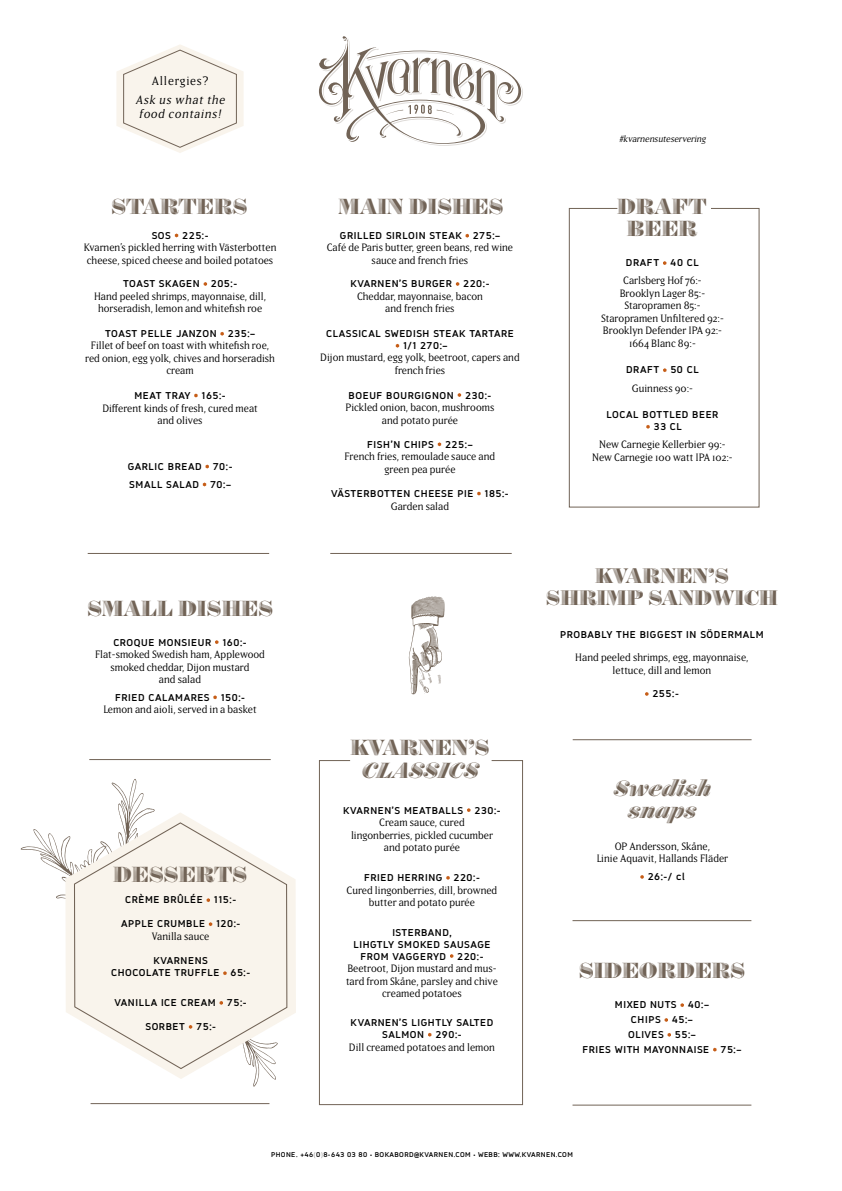
<style>
.page{position:relative;width:842px;height:1191px;background:#fff}
.page>*{position:absolute;margin:0;border:0;box-sizing:border-box;transform-origin:0 0}
.t1{font:25px/22.8px "Obsidian";color:#716356;text-align:center}
.t2{font:italic 25px/22.8px "Obsidian";color:#716356;text-align:center}
.t3{font:24px/22.8px "Obsidian";color:#716356;text-align:center}
.t4{font:italic 12px/14.4px "Matrix IIOT";color:#000}
.t5{font:12px "Matrix IIOT";letter-spacing:.06em;color:#000}
.t6{font:10.5px/12.5px "Matrix IIOT";color:#000;text-align:center}
.t7{font:700 10px/12px "Normung";letter-spacing:.06em;color:#000;text-align:center}
.t8{font:italic 9px "Matrix IIOT";color:#000}
.t9{font:700 7px "Normung";letter-spacing:.06em;color:#000}
</style>
<div class="page">
<svg style="left:318px;top:760px;width:205px;height:345px"></svg>
<svg style="left:467px;top:808px;width:3px;height:4px"></svg>
<svg style="left:446px;top:876px;width:4px;height:3px"></svg>
<svg style="left:450px;top:954px;width:3px;height:4px"></svg>
<svg style="left:428px;top:1032px;width:3px;height:4px"></svg>
<svg style="left:204px;top:282px;width:3px;height:4px"></svg>
<svg style="left:220px;top:332px;width:4px;height:4px"></svg>
<svg style="left:194px;top:393px;width:4px;height:4px"></svg>
<hr style="left:572px;top:1104px;width:179px;height:1px;background:#716356">
<svg style="left:319px;top:36px;width:204px;height:110px"></svg>
<svg style="left:409px;top:596px;width:35px;height:98px"></svg>
<hr style="left:89px;top:759px;width:182px;height:1px;background:#716356">
<svg style="left:466px;top:234px;width:3px;height:4px"></svg>
<svg style="left:456px;top:282px;width:3px;height:4px"></svg>
<svg style="left:396px;top:344px;width:3px;height:4px"></svg>
<svg style="left:458px;top:393px;width:3px;height:4px"></svg>
<svg style="left:438px;top:442px;width:3px;height:4px"></svg>
<svg style="left:477px;top:491px;width:4px;height:4px"></svg>
<svg style="left:568px;top:208px;width:192px;height:300px"></svg>
<svg style="left:288px;top:875px;width:8px;height:142px"></svg>
<svg style="left:278px;top:869px;width:10px;height:154px;background:#ebe6dd"></svg>
<svg style="left:21px;top:779px;width:257px;height:307px"></svg>
<svg style="left:680px;top:1003px;width:4px;height:4px"></svg>
<svg style="left:665px;top:1018px;width:3px;height:4px"></svg>
<svg style="left:663px;top:261px;width:3px;height:4px"></svg>
<svg style="left:663px;top:368px;width:3px;height:4px"></svg>
<svg style="left:646px;top:425px;width:4px;height:4px"></svg>
<svg style="left:640px;top:875px;width:4px;height:4px"></svg>
<svg style="left:215px;top:640px;width:3px;height:4px"></svg>
<svg style="left:213px;top:695px;width:4px;height:4px"></svg>
<svg style="left:116px;top:45px;width:128px;height:108px"></svg>
<hr style="left:91px;top:1103px;width:178px;height:1px;background:#716356">
<hr style="left:88px;top:553px;width:181px;height:1px;background:#716356">
<svg style="left:645px;top:692px;width:3px;height:4px"></svg>
<hr style="left:330px;top:553px;width:182px;height:1px;background:#716356">
<hr style="left:573px;top:739px;width:178px;height:1px;background:#716356">
<hr style="left:572px;top:920px;width:179px;height:1px;background:#716356">
<p class="t5" style="left:152px;top:74px;width:58px">Allergies?</p>
<p class="t4" style="left:135px;top:92px;width:93px">Ask us what the food contains!</p>
<h1 class="t1" style="left:111px;top:194px;width:138px">STARTERS</h1>
<h1 class="t1" style="left:338px;top:194px;width:167px">MAIN DISHES</h1>
<p class="t7" style="left:152px;top:229px;width:58px">SOS 225:-</p>
<p class="t6" style="left:84px;top:241px;width:194px;text-align:left">Kvarnen’s pickled herring with Västerbotten cheese, spiced cheese and boiled potatoes</p>
<p class="t7" style="left:123px;top:278px;width:116px">TOAST SKAGEN 205:-</p>
<p class="t6" style="left:94px;top:290px;width:174px">Hand peeled shrimps, mayonnaise, dill, horseradish, lemon and whitefish roe</p>
<p class="t7" style="left:105px;top:327px;width:152px">TOAST PELLE JANZON 235:–</p>
<p class="t6" style="left:85px;top:339px;width:191px">Fillet of beef on toast with whitefish roe, red onion, egg yolk, chives and horseradish cream</p>
<p class="t7" style="left:134px;top:389px;width:93px">MEAT TRAY 165:-</p>
<p class="t6" style="left:102px;top:401px;width:157px">Different kinds of fresh, cured meat and olives</p>
<p class="t7" style="left:128px;top:457px;width:106px;line-height:17.7px;text-align:left">GARLIC BREAD 70:-<br>SMALL SALAD 70:–</p>
<p class="t7" style="left:340px;top:229px;width:162px">GRILLED SIRLOIN STEAK 275:–</p>
<p class="t6" style="left:327px;top:241px;width:188px">Café de Paris butter, green beans, red wine sauce and french fries</p>
<p class="t7" style="left:350px;top:278px;width:140px">KVARNEN’S BURGER 220:-</p>
<p class="t6" style="left:357px;top:290px;width:127px">Cheddar, mayonnaise, bacon and french fries</p>
<p class="t7" style="left:403px;top:327px;width:112px;text-align:left;text-indent:-77px">CLASSICAL SWEDISH STEAK TARTARE<br>1/1 270:–</p>
<p class="t6" style="left:320px;top:351px;width:201px">Dijon mustard, egg yolk, beetroot, capers and french fries</p>
<p class="t7" style="left:349px;top:389px;width:144px">BOEUF BOURGIGNON 230:-</p>
<p class="t6" style="left:346px;top:401px;width:150px">Pickled onion, bacon, mushrooms and potato purée</p>
<p class="t7" style="left:367px;top:438px;width:107px">FISH’N CHIPS 225:–</p>
<p class="t6" style="left:345px;top:450px;width:152px">French fries, remoulade sauce and green pea purée</p>
<p class="t7" style="left:331px;top:487px;width:179px">VÄSTERBOTTEN CHEESE PIE 185:-</p>
<p class="t6" style="left:391px;top:499px;width:60px">Garden salad</p>
<h1 class="t1" style="left:87px;top:596px;width:187px">SMALL DISHES</h1>
<p class="t7" style="left:113px;top:636px;width:135px">CROQUE MONSIEUR 160:-</p>
<p class="t6" style="left:95px;top:648px;width:171px">Flat-smoked Swedish ham, Applewood smoked cheddar, Dijon mustard<br>and salad</p>
<p class="t7" style="left:115px;top:691px;width:131px">FRIED CALAMARES 150:-</p>
<p class="t6" style="left:103px;top:703px;width:155px">Lemon and aioli, served in a basket</p>
<h1 class="t1" style="left:113px;top:862px;width:135px">DESSERTS</h1>
<p class="t7" style="left:125px;top:894px;width:112px">CRÈME BRÛLÉE 115:-</p>
<p class="t7" style="left:121px;top:918px;width:121px">APPLE CRUMBLE 120:-</p>
<p class="t6" style="left:152px;top:929px;width:59px">Vanilla sauce</p>
<p class="t7" style="left:111px;top:955px;width:141px">KVARNENS<br>CHOCOLATE TRUFFLE 65:-</p>
<p class="t7" style="left:115px;top:996px;width:134px">VANILLA ICE CREAM 75:-</p>
<p class="t7" style="left:145px;top:1020px;width:72px">SORBET 75:-</p>
<h1 class="t1" style="left:350px;top:735px;width:141px">KVARNEN’S</h1>
<h1 class="t2" style="left:361px;top:758px;width:119px">classics</h1>
<p class="t7" style="left:343px;top:804px;width:159px">KVARNEN’S MEATBALLS 230:-</p>
<p class="t6" style="left:351px;top:816px;width:143px">Cream sauce, cured lingonberries, pickled cucumber and potato purée</p>
<p class="t7" style="left:364px;top:871px;width:117px">FRIED HERRING 220:-</p>
<p class="t6" style="left:347px;top:883px;width:152px">Cured lingonberries, dill, browned butter and potato purée</p>
<p class="t7" style="left:353px;top:926px;width:139px">ISTERBAND,<br>LIHGTLY SMOKED SAUSAGE<br>FROM VAGGERYD 220:-</p>
<p class="t6" style="left:346px;top:961px;width:153px">Beetroot, Dijon mustard and mus&shy;tard from Skåne, parsley and chive creamed potatoes</p>
<p class="t7" style="left:351px;top:1016px;width:144px">KVARNEN’S LIGHTLY SALTED<br>SALMON 290:-</p>
<p class="t6" style="left:349px;top:1040px;width:147px">Dill creamed potatoes and lemon</p>
<p class="t8" style="left:619px;top:133px;width:90px">#kvarnensuteservering</p>
<h1 class="t1" style="left:617px;top:194px;width:91px">DRAFT<br>BEER</h1>
<p class="t7" style="left:626px;top:257px;width:74px">DRAFT 40 CL</p>
<p class="t6" style="left:601px;top:274px;width:124px">Carlsberg Hof 76:-<br>Brooklyn Lager 85:-<br>Staropramen 85:-<br>Staropramen Unfiltered 92:-<br>Brooklyn Defender IPA 92:-<br>1664 Blanc 89:-</p>
<p class="t7" style="left:626px;top:364px;width:74px">DRAFT 50 CL</p>
<p class="t6" style="left:632px;top:381px;width:63px">Guinness 90:-</p>
<p class="t7" style="left:654px;top:408px;width:66px;text-align:left;text-indent:-47px">LOCAL BOTTLED BEER<br>33 CL</p>
<p class="t6" style="left:592px;top:438px;width:142px">New Carnegie Kellerbier 99:-<br>New Carnegie 100 watt IPA 102:-</p>
<h2 class="t3" style="left:546px;top:563px;width:233px">KVARNEN’S<br>SHRIMP SANDWICH</h2>
<p class="t7" style="left:560px;top:628px;width:205px">PROBABLY THE BIGGEST IN SÖDERMALM</p>
<p class="t6" style="left:575px;top:651px;width:175px">Hand peeled shrimps, egg, mayonnaise, lettuce, dill and lemon</p>
<p class="t7" style="left:652px;top:688px;width:28px">255:-</p>
<h1 class="t2" style="left:614px;top:775px;width:99px">Swedish snaps</h1>
<p class="t6" style="left:597px;top:839px;width:133px">OP Andersson, Skåne,<br>Linie Aquavit, Hallands Fläder</p>
<p class="t7" style="left:648px;top:870px;width:38px">26:-/ CL</p>
<h1 class="t1" style="left:579px;top:958px;width:168px">SIDEORDERS</h1>
<p class="t7" style="left:582px;top:997px;width:160px;line-height:14.8px">MIXED NUTS 40:–<br>CHIPS 45:–<br>OLIVES 55:–<br>FRIES WITH MAYONNAISE 75:–</p>
<p class="t9" style="left:271px;top:1150px;width:239px">PHONE. +46(0)8-643 03 80 • BOKABORD@KVARNEN.COM • WEBB: WWW</p>
<p class="t9" style="left:520px;top:1150px;width:55px">.KVARNEN.COM</p>
</div>
